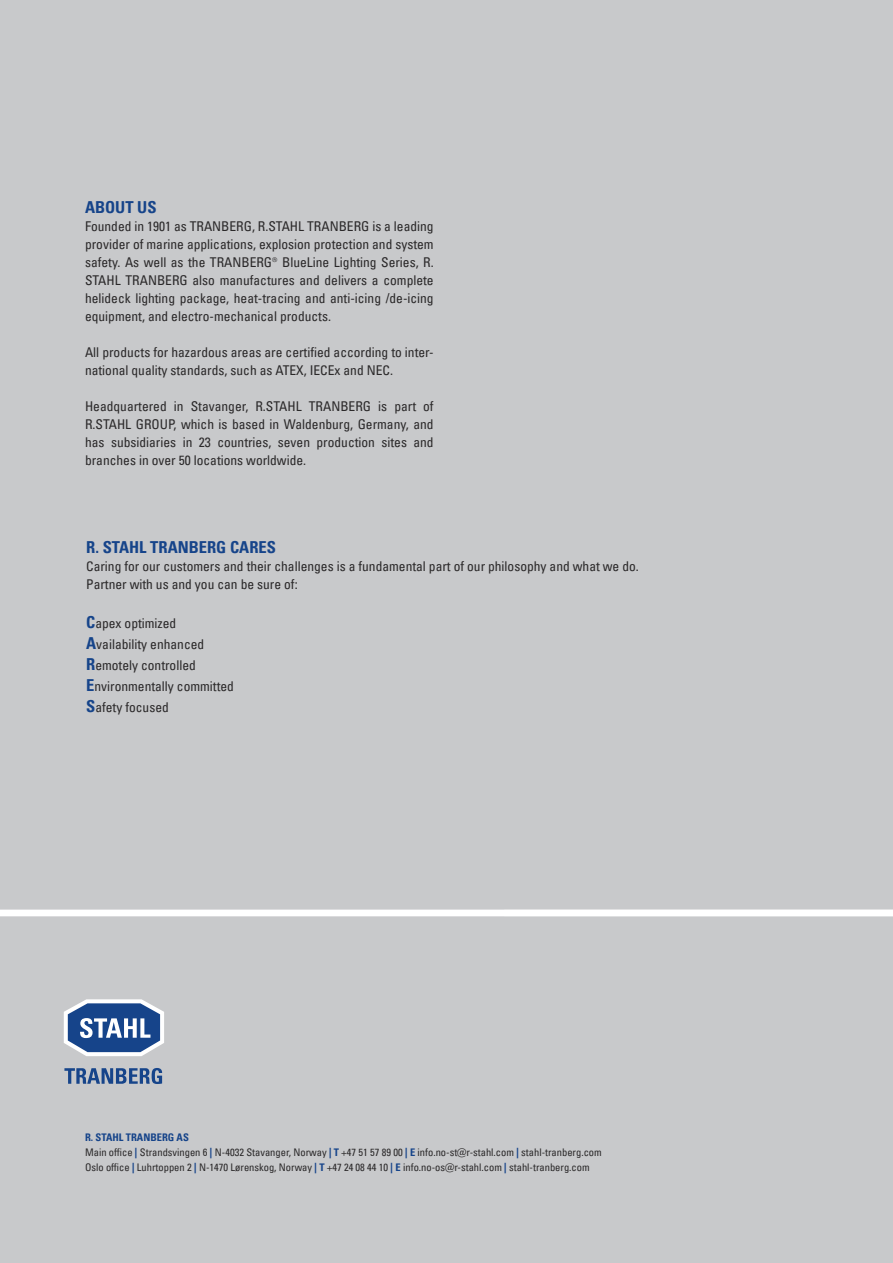
<style>
.page{position:relative;width:893px;height:1263px;background:#c8c9cb}
.page>*{position:absolute;margin:0;border:0;box-sizing:border-box;transform-origin:0 0}
.t1{font:700 condensed 16.5px "Univers LT Pro";color:#16448a}
.t2{font:condensed 13.5px/18px "Univers LT Pro";color:#2b292a}
.t3{font:condensed 10.5px/15px "Univers LT Pro";color:#2b292a}
.s1{font-weight:700;font-size:16.5px;color:#16448a}
.s2{font-weight:700;color:#16448a}
.s3{font-style:inherit}
</style>
<div class="page">
<svg style="left:64px;top:999px;width:100px;height:57px;background:#6f8ab4"></svg>
<svg style="left:64px;top:1068px;width:98px;height:16px"></svg>
<img style="left:0;top:909px;width:893px;height:8px">
<p class="t1" style="left:85px;top:200px;width:73px">ABOUT US</p>
<p class="t2" style="left:85px;top:217px;width:350px;text-align:justify">Founded in 1901 as TRANBERG, R.STAHL TRANBERG is a leading provider of marine applications, explosion protection and system safety. As well as the TRANBERG® BlueLine Lighting Series, R.<br>STAHL TRANBERG also manufactures and delivers a complete helideck lighting package, heat-tracing and anti-icing /de-icing equipment, and electro-mechanical products.</p>
<p class="t2" style="left:85px;top:343px;width:350px">All products for hazardous areas are certified according to inter&shy;national quality standards, such as ATEX, IECEx and NEC.</p>
<p class="t2" style="left:85px;top:397px;width:350px;text-align:justify">Headquartered in Stavanger, R.STAHL TRANBERG is part of R.STAHL GROUP, which is based in Waldenburg, Germany, and has subsidiaries in 23 countries, seven production sites and branches in over 50 locations worldwide.</p>
<p class="t1" style="left:86px;top:540px;width:191px">R. STAHL TRANBERG CARES</p>
<p class="t2" style="left:86px;top:557px;width:554px">Caring for our customers and their challenges is a fundamental part of our philosophy and what we do.<br>Partner with us and you can be sure of:</p>
<p class="t2" style="left:86px;top:613px;width:149px;line-height:21px"><span class="s1">C</span>apex optimized<br><span class="s1">A</span>vailability enhanced<br><span class="s1">R</span>emotely controlled<br><span class="s1">E</span>nvironmentally committed<br><span class="s1">S</span>afety focused</p>
<p class="t3" style="left:85px;top:1130px;width:518px"><span class="s2">R. STAHL TRANBERG AS<br></span><span class="s3">M</span>ain office <span class="s2">|</span> <span class="s3">S</span>trandsvingen 6 <span class="s2">|</span> N-4032 Stavanger, Norway <span class="s2">| T</span> +47 51 57 89 00 <span class="s2">| E</span> info.no-st@r-stahl.com <span class="s2">|</span> stahl-tranberg.com<br><span class="s3">O</span>slo office <span class="s2">|</span> <span class="s3">L</span>uhrtoppen 2 <span class="s2">|</span> N-1470 Lørenskog, Norway <span class="s2">| T</span> +47 24 08 44 10 <span class="s2">| E</span> info.no-os@r-stahl.com <span class="s2">|</span> stahl-tranberg.com</p>
</div>
